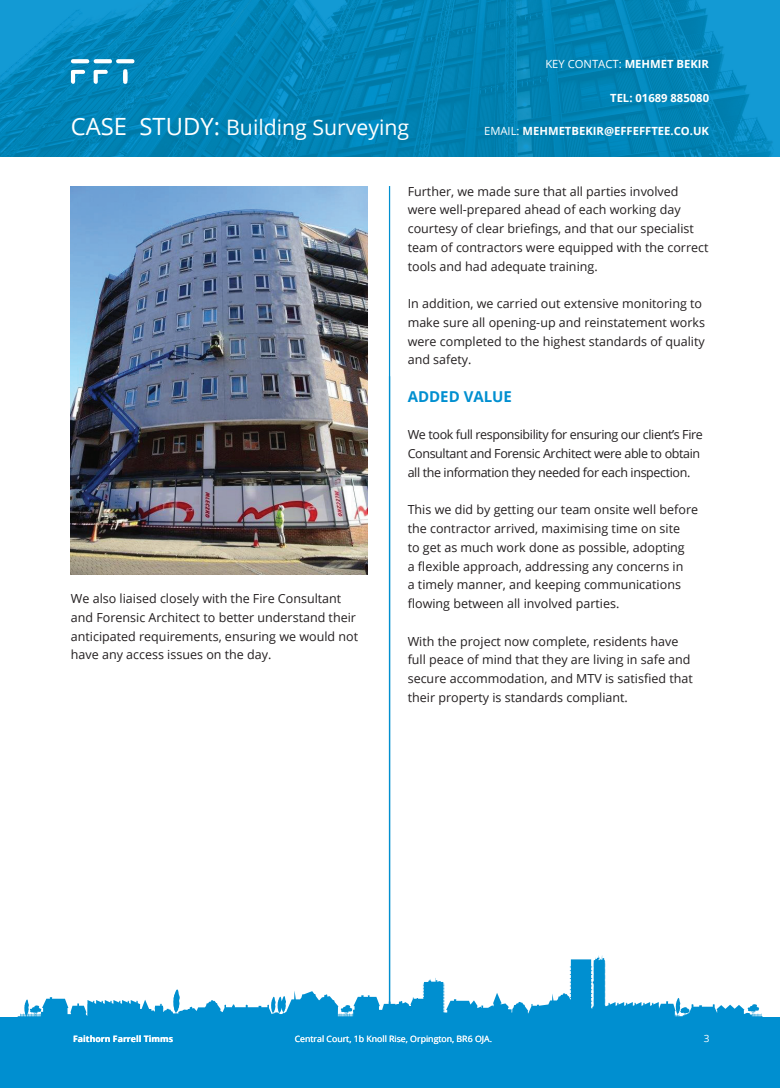
<style>
.page{position:relative;width:780px;height:1088px;background:#fff}
.page>*{position:absolute;margin:0;border:0;box-sizing:border-box;transform-origin:0 0}
.t1{font:21.25px "Open Sans";color:#fff}
.t2{font:700 15px "Open Sans";color:#008fd0}
.t3{font:12.5px/18.8px "Open Sans";color:#231f20}
.t4{font:12.5px/18.8px "Open Sans";letter-spacing:-.03em;color:#231f20}
.t5{font:700 11.25px "Open Sans";color:#fff}
.t6{font:11.25px "Open Sans";color:#fff}
.t7{font:10px "Open Sans";color:#fff}
.t8{font:8.75px "Open Sans";color:#fff}
.t9{font:700 8.75px "Open Sans";color:#fff}
.s1{font-weight:700}
.s2{font-size:23.75px}
.s3{font-weight:400}
</style>
<div class="page">
<svg style="left:18px;top:955px;width:744px;height:62px"></svg>
<div style="left:0;top:1017px;width:780px;height:71px;background:#008fd0"></div>
<hr style="left:0;top:156px;width:780px;height:1px;background:#139ad5">
<img style="left:0;top:0;width:780px;height:156px">
<hr style="left:389px;top:186px;width:1px;height:820px;background:#008fd0">
<img style="left:71px;top:186px;width:297px;height:389px">
<svg style="left:71px;top:59px;width:18px;height:4px"></svg>
<svg style="left:71px;top:70px;width:14px;height:14px"></svg>
<svg style="left:94px;top:70px;width:14px;height:14px"></svg>
<div style="left:93px;top:59px;width:19px;height:5px;background:#fff;border-radius:2px"></div>
<div style="left:116px;top:59px;width:18px;height:5px;background:#fff;border-radius:2px"></div>
<svg style="left:123px;top:69px;width:4px;height:15px"></svg>
<p class="t6" style="left:545px;top:56px;width:165px">KEY CONTACT: <span class="s1">MEHMET BEKIR</span></p>
<p class="t5" style="left:610px;top:90px;width:100px">TEL: 01689 885080</p>
<h1 class="t1" style="left:71px;top:113px;width:340px"><span class="s2">CASE STUDY:</span> Building Surveying</h1>
<p class="t5" style="left:484px;top:123px;width:226px"><span class="s3">EMAIL:</span> MEHMETBEKIR@EFFEFFTEE.CO.UK</p>
<p class="t3" style="left:71px;top:589px;width:289px">We also liaised closely with the Fire Consultant and Forensic Architect to better understand their anticipated requirements, ensuring we would not have any access issues on the day.</p>
<p class="t3" style="left:407px;top:181px;width:302px">Further, we made sure that all parties involved were well-prepared ahead of each working day courtesy of clear briefings, and that our specialist team of contractors were equipped with the correct tools and had adequate training.</p>
<p class="t3" style="left:407px;top:294px;width:299px">In addition, we carried out extensive monitoring to make sure all opening-up and reinstatement works were completed to the highest standards of quality and safety.</p>
<p class="t2" style="left:407px;top:386px;width:106px">ADDED VALUE</p>
<p class="t4" style="left:407px;top:425px;width:296px">We took full responsibility for ensuring our client’s Fire<br>Consultant and Forensic Architect were able to obtain all the information they needed for each inspection.</p>
<p class="t3" style="left:407px;top:500px;width:292px">This we did by getting our team onsite well before the contractor arrived, maximising time on site<br>to get as much work done as possible, adopting<br>a flexible approach, addressing any concerns in<br>a timely manner, and keeping communications flowing between all involved parties.</p>
<p class="t3" style="left:407px;top:631px;width:286px">With the project now complete, residents have full peace of mind that they are living in safe and secure accommodation, and MTV is satisfied that their property is standards compliant.</p>
<p class="t9" style="left:73px;top:1032px;width:101px">Faithorn Farrell Timms</p>
<p class="t8" style="left:295px;top:1032px;width:199px">Central Court, 1b Knoll Rise, Orpington, BR6 OJA.</p>
<p class="t7" style="left:703px;top:1032px;width:7px">3</p>
</div>
